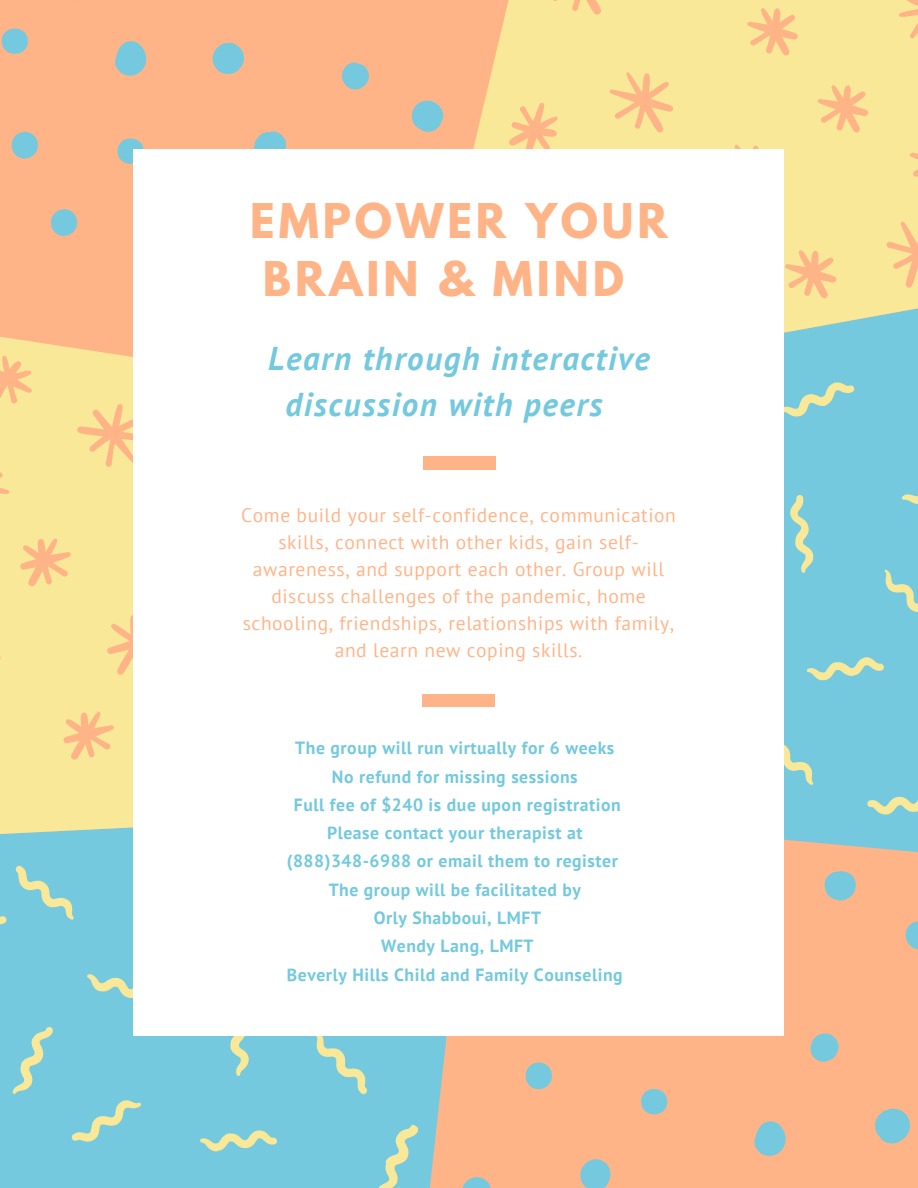
<style>
.page{position:relative;width:918px;height:1188px;background:#ffb488}
.page>*{position:absolute;margin:0;border:0;box-sizing:border-box;transform-origin:0 0}
.t1{font:700 42.45px/58.3px "League Spartan";letter-spacing:.09em;color:#ffb488}
.t2{font:italic 700 33px/45.9px "PT Sans";letter-spacing:.05em;color:#74c9de}
.t3{font:19.5px/27px "PT Sans";letter-spacing:.03em;color:#ffb488;text-align:center}
.t4{font:700 17.7px/28.3px "PT Sans";letter-spacing:.03em;color:#74c9de;text-align:center}
</style>
<div class="page">
<div style="left:0;top:838px;width:447px;height:350px;background:#74c9de"></div>
<div style="left:784px;top:400px;width:134px;height:453px;background:#74c9de"></div>
<div style="left:0;top:337px;width:134px;height:501px;background:#f9e897"></div>
<svg style="left:414px;top:0;width:504px;height:400px;background:#ebde9d"></svg>
<svg style="left:462px;top:1177px;width:29px;height:11px"></svg>
<svg style="left:526px;top:1062px;width:26px;height:27px"></svg>
<svg style="left:641px;top:1089px;width:26px;height:26px"></svg>
<svg style="left:754px;top:1121px;width:32px;height:35px"></svg>
<svg style="left:810px;top:1033px;width:29px;height:29px"></svg>
<svg style="left:825px;top:871px;width:31px;height:29px"></svg>
<svg style="left:906px;top:921px;width:12px;height:29px"></svg>
<svg style="left:580px;top:1159px;width:31px;height:29px"></svg>
<svg style="left:875px;top:1108px;width:35px;height:35px"></svg>
<svg style="left:51px;top:209px;width:26px;height:27px"></svg>
<svg style="left:12px;top:132px;width:26px;height:27px"></svg>
<svg style="left:117px;top:138px;width:27px;height:30px"></svg>
<svg style="left:133px;top:310px;width:1px;height:31px"></svg>
<svg style="left:212px;top:43px;width:32px;height:31px"></svg>
<svg style="left:115px;top:41px;width:32px;height:35px"></svg>
<svg style="left:411px;top:101px;width:32px;height:31px"></svg>
<svg style="left:342px;top:62px;width:27px;height:28px"></svg>
<svg style="left:254px;top:132px;width:33px;height:18px"></svg>
<svg style="left:2px;top:28px;width:26px;height:26px"></svg>
<svg style="left:20px;top:538px;width:51px;height:48px"></svg>
<svg style="left:107px;top:614px;width:27px;height:61px"></svg>
<svg style="left:0;top:456px;width:10px;height:63px"></svg>
<svg style="left:63px;top:711px;width:51px;height:49px"></svg>
<svg style="left:0;top:355px;width:32px;height:49px"></svg>
<svg style="left:0;top:641px;width:1px;height:49px"></svg>
<svg style="left:77px;top:404px;width:57px;height:63px"></svg>
<svg style="left:886px;top:221px;width:32px;height:67px"></svg>
<svg style="left:817px;top:85px;width:51px;height:48px"></svg>
<svg style="left:718px;top:145px;width:64px;height:5px"></svg>
<svg style="left:899px;top:0;width:19px;height:42px"></svg>
<svg style="left:785px;top:250px;width:52px;height:49px"></svg>
<svg style="left:910px;top:139px;width:8px;height:48px"></svg>
<svg style="left:609px;top:72px;width:64px;height:61px"></svg>
<svg style="left:747px;top:8px;width:51px;height:48px"></svg>
<svg style="left:509px;top:103px;width:49px;height:47px"></svg>
<svg style="left:547px;top:0;width:64px;height:15px"></svg>
<svg style="left:71px;top:1100px;width:70px;height:42px;background:#92d0cd"></svg>
<svg style="left:377px;top:1124px;width:42px;height:64px;background:#98d1ca"></svg>
<svg style="left:0;top:915px;width:7px;height:39px"></svg>
<svg style="left:12px;top:1027px;width:41px;height:67px;background:#95d0cc"></svg>
<svg style="left:227px;top:1036px;width:22px;height:40px"></svg>
<svg style="left:316px;top:1036px;width:52px;height:59px;background:#91cfce"></svg>
<svg style="left:87px;top:974px;width:47px;height:30px"></svg>
<svg style="left:200px;top:1130px;width:77px;height:21px;background:#aad5c0"></svg>
<svg style="left:15px;top:865px;width:59px;height:55px;background:#90cfce"></svg>
<svg style="left:784px;top:727px;width:29px;height:58px;background:#91cfce"></svg>
<svg style="left:867px;top:794px;width:51px;height:21px"></svg>
<svg style="left:784px;top:382px;width:71px;height:35px;background:#98d1ca"></svg>
<svg style="left:790px;top:495px;width:23px;height:78px;background:#a4d4c4"></svg>
<svg style="left:885px;top:570px;width:33px;height:59px;background:#8fcfcf"></svg>
<svg style="left:807px;top:657px;width:77px;height:23px;background:#a5d4c3"></svg>
<svg style="left:902px;top:469px;width:16px;height:35px"></svg>
<div style="left:134px;top:150px;width:650px;height:886px;background:#fff"></div>
<div style="left:423px;top:457px;width:73px;height:12px;background:#ffb488"></div>
<div style="left:422px;top:694px;width:73px;height:13px;background:#ffb488"></div>
<p class="t1" style="left:263px;top:197px;width:406px;text-indent:-13px">EMPOWER YOUR<br>BRAIN &amp; MIND</p>
<p class="t2" style="left:285px;top:335px;width:366px;text-indent:-17px">Learn through interactive discussion with peers</p>
<p class="t3" style="left:241px;top:501px;width:436px">Come build your self-confidence, communication skills, connect with other kids, gain self&shy;awareness, and support each other. Group will discuss challenges of the pandemic, home schooling, friendships, relationships with family, and learn new coping skills.</p>
<p class="t4" style="left:295px;top:734px;width:321px">The group will run virtually for 6 weeks</p>
<p class="t4" style="left:332px;top:762px;width:247px">No refund for missing sessions</p>
<p class="t4" style="left:294px;top:790px;width:328px">Full fee of $240 is due upon registration<br>Please contact your therapist at</p>
<p class="t4" style="left:287px;top:847px;width:333px">(888)348-6988 or email them to register</p>
<p class="t4" style="left:329px;top:875px;width:254px">The group will be facilitated by</p>
<p class="t4" style="left:374px;top:903px;width:169px">Orly Shabboui, LMFT</p>
<p class="t4" style="left:381px;top:932px;width:154px">Wendy Lang, LMFT</p>
<p class="t4" style="left:287px;top:960px;width:337px">Beverly Hills Child and Family Counseling</p>
</div>
